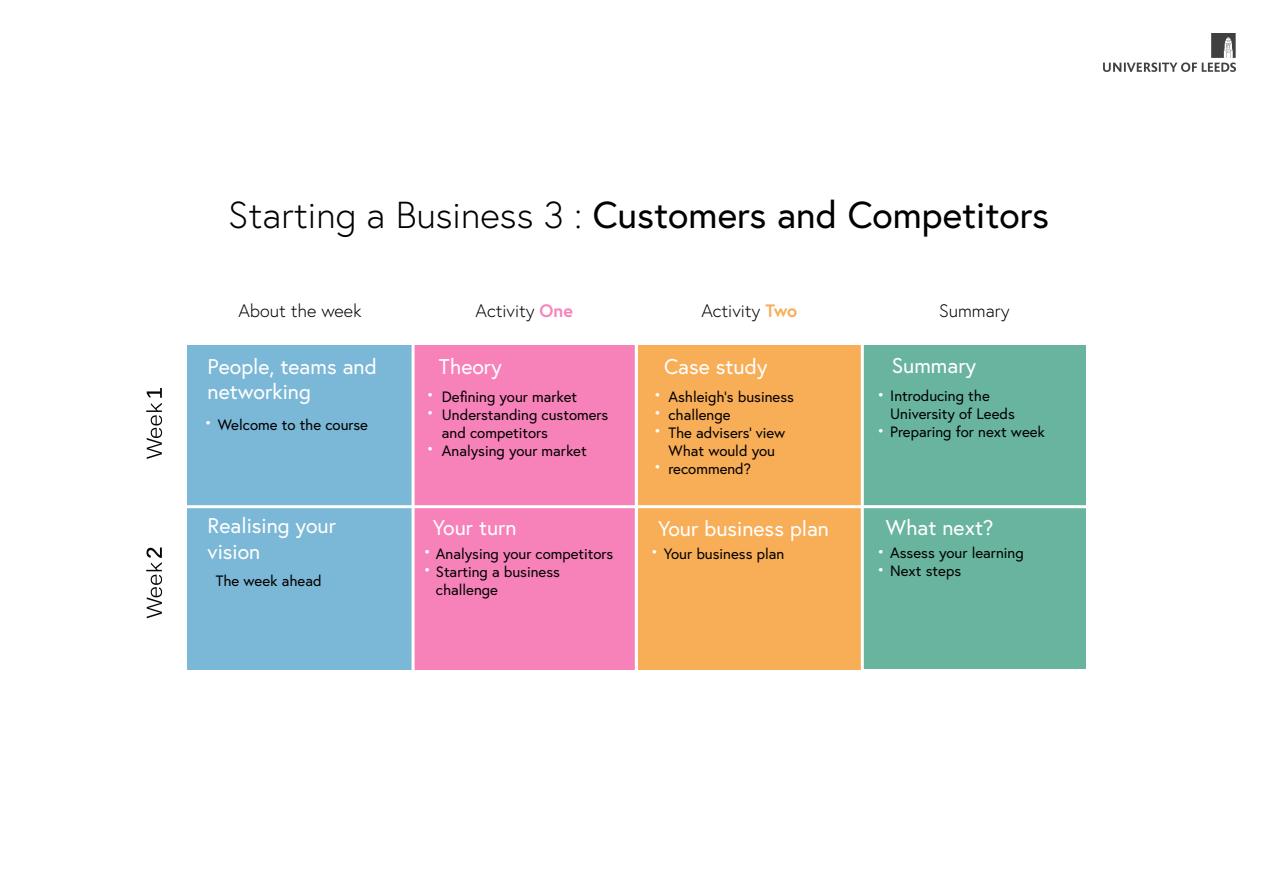
<style>
.page{position:relative;width:1263px;height:893px;background:#fff}
.page>*{position:absolute;margin:0;border:0;box-sizing:border-box;transform-origin:0 0}
.t1{font:37.5px "Europa";color:#000}
.t2{font:21.3px/25.5px "Europa";color:#fff}
.t3{font:300 18px "Europa";color:#000}
.t4{font:15px/18px "Europa";color:#000}
.t5{font:15px/18px "Europa";color:#fff}
.s1{font-weight:300}
.s2{font-weight:700;color:rgb(245 89 163/.75)}
.s3{font-weight:700;color:rgb(246 146 32/.75)}
.s4{color:#fff}
</style>
<div class="page">
<img style="left:1103px;top:34px;width:132px;height:37px">
<div style="left:864px;top:345px;width:222px;height:162px;background:#69b49f"></div>
<div style="left:864px;top:508px;width:222px;height:161px;background:#69b49f"></div>
<div style="left:187px;top:508px;width:225px;height:162px;background:#7bb7d6"></div>
<div style="left:413px;top:508px;width:223px;height:162px;background:#f782ba"></div>
<div style="left:638px;top:508px;width:223px;height:162px;background:#f8ad57"></div>
<div style="left:187px;top:345px;width:225px;height:162px;background:#7bb7d6"></div>
<div style="left:413px;top:345px;width:223px;height:162px;background:#f782ba"></div>
<div style="left:638px;top:345px;width:223px;height:162px;background:#f8ad57"></div>
<svg style="left:146px;top:388px;width:16px;height:71px"></svg>
<svg style="left:146px;top:547px;width:16px;height:71px"></svg>
<hr style="left:184px;top:505px;width:906px;height:3px;background:#fff">
<hr style="left:412px;top:337px;width:3px;height:341px;background:#fff">
<hr style="left:635px;top:337px;width:3px;height:342px;background:#fff">
<h1 class="t1" style="left:228px;top:191px;width:822px"><span class="s1">Starting a Business 3 :</span> Customers and Competitors</h1>
<p class="t3" style="left:238px;top:299px;width:125px">About the week</p>
<p class="t3" style="left:476px;top:299px;width:99px">Activity <span class="s2">One</span></p>
<p class="t3" style="left:701px;top:299px;width:97px">Activity <span class="s3">Two</span></p>
<p class="t3" style="left:939px;top:299px;width:72px">Summary</p>
<h2 class="t2" style="left:208px;top:353px;width:171px">People, teams and networking</h2>
<p class="t4" style="left:205px;top:415px;width:165px"><span class="s4">•</span> Welcome to the course</p>
<h2 class="t2" style="left:208px;top:513px;width:130px">Realising your vision</h2>
<p class="t4" style="left:216px;top:572px;width:107px">The week ahead</p>
<h2 class="t2" style="left:439px;top:353px;width:64px">Theory</h2>
<h2 class="t2" style="left:664px;top:353px;width:105px">Case study</h2>
<p class="t5" style="left:426px;top:386px;width:9px">• •</p>
<p class="t5" style="left:426px;top:440px;width:9px">•</p>
<p class="t4" style="left:442px;top:387px;width:168px">Defining your market<br>Understanding customers and competitors<br>Analysing your market</p>
<h2 class="t2" style="left:433px;top:515px;width:85px">Your turn</h2>
<p class="t5" style="left:654px;top:386px;width:9px;text-align:justify">• • •</p>
<p class="t5" style="left:654px;top:458px;width:9px">•</p>
<p class="t4" style="left:668px;top:387px;width:127px">Ashleigh’s business challenge<br>The advisers’ view<br>What would you recommend?</p>
<h2 class="t2" style="left:658px;top:515px;width:172px">Your business plan</h2>
<p class="t4" style="left:436px;top:544px;width:179px">Analysing your competitors<br>Starting a business challenge</p>
<p class="t4" style="left:664px;top:544px;width:122px">Your business plan</p>
<p class="t5" style="left:423px;top:543px;width:9px">• •</p>
<p class="t5" style="left:651px;top:543px;width:9px">•</p>
<h2 class="t2" style="left:892px;top:352px;width:86px">Summary</h2>
<p class="t4" style="left:890px;top:387px;width:126px;text-indent:-13px"><span class="s4">•</span> Introducing the<br>University of Leeds</p>
<p class="t4" style="left:877px;top:423px;width:169px"><span class="s4">•</span> Preparing for next week</p>
<h2 class="t2" style="left:886px;top:515px;width:109px">What next?</h2>
<p class="t4" style="left:877px;top:543px;width:148px"><span class="s4">•</span> Assess your learning</p>
<p class="t4" style="left:877px;top:561px;width:86px"><span class="s4">•</span> Next steps</p>
</div>
